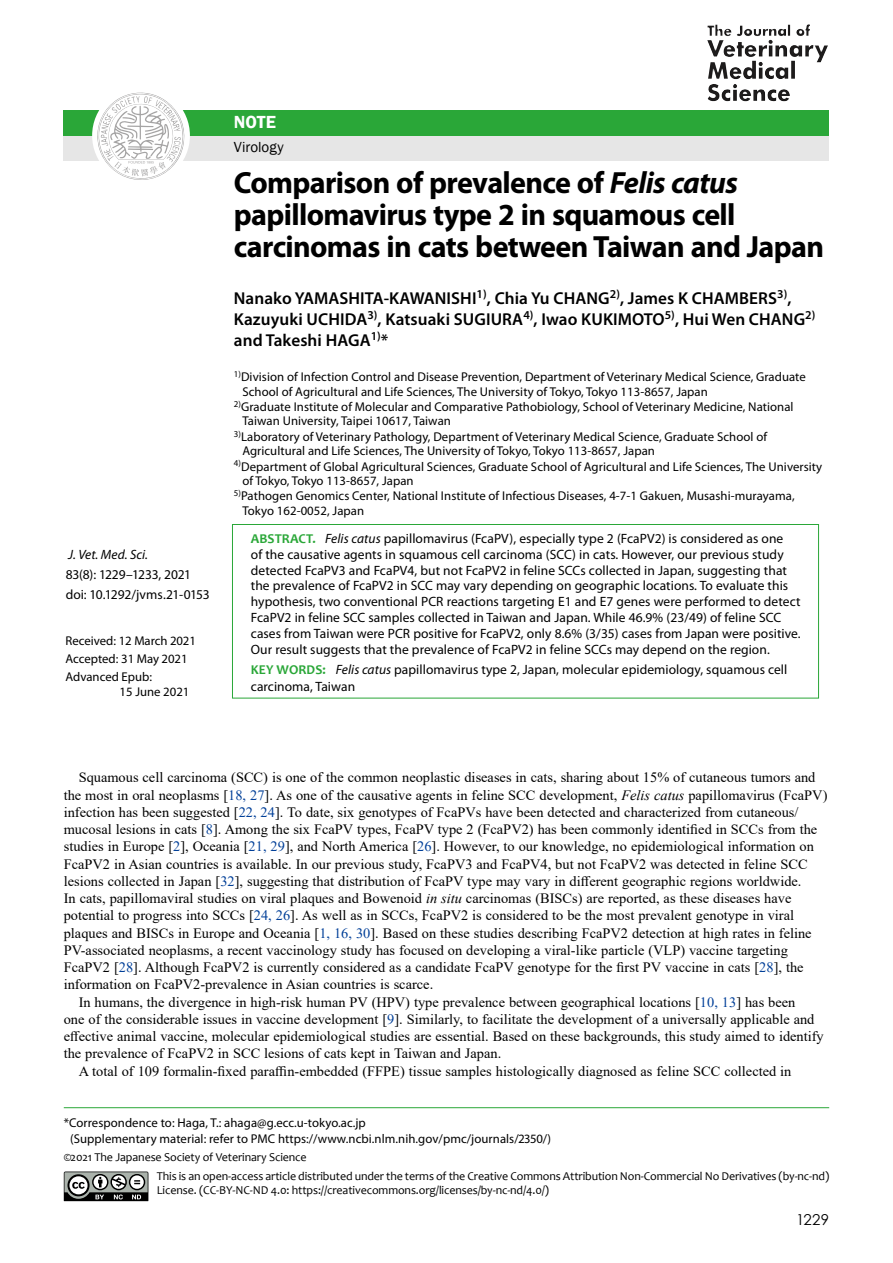
<style>
.page{position:relative;width:893px;height:1263px;background:#fff}
.page>*{position:absolute;margin:0;border:0;box-sizing:border-box;transform-origin:0 0}
.t1{font:700 30.75px/32.2px "Myriad Pro";letter-spacing:-.02em;color:#000}
.t2{font:600 18px "Franklin Gothic";color:#fff}
.t3{font:600 17.25px/21px "Myriad Pro";letter-spacing:.005em;color:#000}
.t4{font:15px "Franklin Gothic";color:#000}
.t5{font:15px "Century Gothic";color:#000}
.t6{font:14.25px "Times New Roman";color:#000}
.t7{font:13.5px/15.8px "Myriad Pro";letter-spacing:.005em;color:#000}
.t8{font:13.5px/20px "Myriad Pro";letter-spacing:-.02em;color:#000}
.t9{font:italic 13.5px "Myriad Pro";color:#000}
.t10{font:12.75px/14.2px "Myriad Pro";letter-spacing:.005em;color:#000}
.t11{font:12px/20px "Candara";letter-spacing:-.01em;color:#000}
.s1{font-style:italic}
.s2{font-family:"Candara";font-weight:700;color:#2aa738}
.s3{color:#003f98}
</style>
<div class="page">
<hr style="left:64px;top:1107px;width:765px;height:1px;background:#2aa738">
<div style="left:64px;top:136px;width:765px;height:25px;background:#e6e6e6"></div>
<div style="left:64px;top:111px;width:765px;height:25px;background:#2aa738"></div>
<div style="left:92px;top:87px;width:98px;height:97px;background:#fff;border-radius:50%"></div>
<svg style="left:94px;top:92px;width:93px;height:88px"></svg>
<img style="left:707px;top:24px;width:106px;height:33px">
<div style="left:232px;top:524px;width:587px;height:174px;border:1px solid #2aa738"></div>
<svg style="left:64px;top:1171px;width:84px;height:30px"></svg>
<p class="t9" style="left:68px;top:546px;width:81px">J. Vet. Med. Sci.</p>
<p class="t8" style="left:66px;top:564px;width:146px">83(8): 1229–1233, 2021 doi: 10.1292/jvms.21-0153</p>
<p class="t10" style="left:66px;top:631px;width:132px;line-height:17.9px">Received: 12 March 2021<br>Accepted: 31 May 2021<br>Advanced Epub:</p>
<p class="t10" style="left:120px;top:685px;width:71px">15 June 2021</p>
<p class="t2" style="left:234px;top:111px;width:44px">NOTE</p>
<p class="t4" style="left:234px;top:138px;width:51px">Virology</p>
<h1 class="t1" style="left:234px;top:165px;width:592px">Comparison of prevalence of <span class="s1">Felis catus </span>papillomavirus type 2 in squamous cell carcinomas in cats between Taiwan and Japan</h1>
<p class="t3" style="left:234px;top:287px;width:583px">Nanako YAMASHITA-KAWANISHI<sup>1)</sup>, Chia Yu CHANG<sup>2)</sup>, James K CHAMBERS<sup>3)</sup>,<br>Kazuyuki UCHIDA<sup>3)</sup>, Katsuaki SUGIURA<sup>4)</sup>, Iwao KUKIMOTO<sup>5)</sup>, Hui Wen CHANG<sup>2) </sup>and Takeshi HAGA<sup>1)</sup>*</p>
<p class="t10" style="left:242px;top:370px;width:565px;text-indent:-9px"><sup>1)</sup>Division of Infection Control and Disease Prevention, Department of Veterinary Medical Science, Graduate<br>School of Agricultural and Life Sciences, The University of Tokyo, Tokyo 113-8657, Japan</p>
<p class="t10" style="left:242px;top:399px;width:553px;text-indent:-9px"><sup>2)</sup>Graduate Institute of Molecular and Comparative Pathobiology, School of Veterinary Medicine, National<br>Taiwan University, Taipei 10617, Taiwan</p>
<p class="t10" style="left:242px;top:429px;width:526px;text-indent:-9px"><sup>3)</sup>Laboratory of Veterinary Pathology, Department of Veterinary Medical Science, Graduate School of<br>Agricultural and Life Sciences, The University of Tokyo, Tokyo 113-8657, Japan</p>
<p class="t10" style="left:242px;top:459px;width:581px;text-indent:-9px"><sup>4)</sup>Department of Global Agricultural Sciences, Graduate School of Agricultural and Life Sciences, The University of Tokyo, Tokyo 113-8657, Japan</p>
<p class="t10" style="left:242px;top:489px;width:554px;text-indent:-9px"><sup>5)</sup>Pathogen Genomics Center, National Institute of Infectious Diseases, 4-7-1 Gakuen, Musashi-murayama,<br>Tokyo 162-0052, Japan</p>
<p class="t7" style="left:251px;top:531px;width:551px"><span class="s2">ABSTRACT.</span> <span class="s1">Felis catus</span> papillomavirus (FcaPV), especially type 2 (FcaPV2) is considered as one<br>of the causative agents in squamous cell carcinoma (SCC) in cats. However, our previous study detected FcaPV3 and FcaPV4, but not FcaPV2 in feline SCCs collected in Japan, suggesting that the prevalence of FcaPV2 in SCC may vary depending on geographic locations. To evaluate this hypothesis, two conventional PCR reactions targeting E1 and E7 genes were performed to detect FcaPV2 in feline SCC samples collected in Taiwan and Japan. While 46.9% (23/49) of feline SCC cases from Taiwan were PCR positive for FcaPV2, only 8.6% (3/35) cases from Japan were positive.<br>Our result suggests that the prevalence of FcaPV2 in feline SCCs may depend on the region.</p>
<p class="t7" style="left:251px;top:661px;width:538px;line-height:16.5px"><span class="s2">KEY WORDS:</span> <span class="s1">Felis catus</span> papillomavirus type 2, Japan, molecular epidemiology, squamous cell carcinoma, Taiwan</p>
<p class="t6" style="left:79px;top:767px;width:738px">Squamous cell carcinoma (SCC) is one of the common neoplastic diseases in cats, sharing about 15% of cutaneous tumors and</p>
<p class="t6" style="left:64px;top:785px;width:765px">the most in oral neoplasms [<span class="s3">18, 27</span>]. As one of the causative agents in feline SCC development, <span class="s1">Felis catus</span> papillomavirus (FcaPV)</p>
<p class="t6" style="left:64px;top:802px;width:736px">infection has been suggested [<span class="s3">22, 24</span>]. To date, six genotypes of FcaPVs have been detected and characterized from cutaneous/</p>
<p class="t6" style="left:64px;top:819px;width:755px">mucosal lesions in cats [<span class="s3">8</span>]. Among the six FcaPV types, FcaPV type 2 (FcaPV2) has been commonly identified in SCCs from the</p>
<p class="t6" style="left:64px;top:836px;width:752px">studies in Europe [<span class="s3">2</span>], Oceania [<span class="s3">21, 29</span>], and North America [<span class="s3">26</span>]. However, to our knowledge, no epidemiological information on</p>
<p class="t6" style="left:64px;top:854px;width:745px">FcaPV2 in Asian countries is available. In our previous study, FcaPV3 and FcaPV4, but not FcaPV2 was detected in feline SCC</p>
<p class="t6" style="left:64px;top:871px;width:739px">lesions collected in Japan [<span class="s3">32</span>], suggesting that distribution of FcaPV type may vary in different geographic regions worldwide.</p>
<p class="t6" style="left:64px;top:888px;width:729px">In cats, papillomaviral studies on viral plaques and Bowenoid <span class="s1">in situ</span> carcinomas (BISCs) are reported, as these diseases have</p>
<p class="t6" style="left:64px;top:905px;width:732px">potential to progress into SCCs [<span class="s3">24, 26</span>]. As well as in SCCs, FcaPV2 is considered to be the most prevalent genotype in viral</p>
<p class="t6" style="left:64px;top:923px;width:749px">plaques and BISCs in Europe and Oceania [<span class="s3">1, 16, 30</span>]. Based on these studies describing FcaPV2 detection at high rates in feline</p>
<p class="t6" style="left:64px;top:940px;width:726px">PV-associated neoplasms, a recent vaccinology study has focused on developing a viral-like particle (VLP) vaccine targeting</p>
<p class="t6" style="left:64px;top:957px;width:741px">FcaPV2 [<span class="s3">28</span>]. Although FcaPV2 is currently considered as a candidate FcaPV genotype for the first PV vaccine in cats [<span class="s3">28</span>], the</p>
<p class="t6" style="left:64px;top:975px;width:371px">information on FcaPV2-prevalence in Asian countries is scarce.</p>
<p class="t6" style="left:79px;top:992px;width:718px">In humans, the divergence in high-risk human PV (HPV) type prevalence between geographical locations [<span class="s3">10, 13</span>] has been</p>
<p class="t6" style="left:64px;top:1009px;width:752px">one of the considerable issues in vaccine development [<span class="s3">9</span>]. Similarly, to facilitate the development of a universally applicable and</p>
<p class="t6" style="left:64px;top:1026px;width:761px">effective animal vaccine, molecular epidemiological studies are essential. Based on these backgrounds, this study aimed to identify</p>
<p class="t6" style="left:64px;top:1044px;width:439px">the prevalence of FcaPV2 in SCC lesions of cats kept in Taiwan and Japan.</p>
<p class="t6" style="left:79px;top:1061px;width:714px">A total of 109 formalin-fixed paraffin-embedded (FFPE) tissue samples histologically diagnosed as feline SCC collected in</p>
<p class="t10" style="left:70px;top:1114px;width:482px;line-height:15.8px;text-indent:-6px">*Correspondence to: Haga, T.: ahaga@g.ecc.u-tokyo.ac.jp<br>(Supplementary material: refer to PMC https://www.ncbi.nlm.nih.gov/pmc/journals/2350/)</p>
<p class="t11" style="left:157px;top:1146px;width:674px;text-indent:-93px">©2021 The Japanese Society of Veterinary Science<br>This is an open-access article distributed under the terms of the Creative Commons Attribution Non-Commercial No Derivatives (by-nc-nd)</p>
<p class="t11" style="left:157px;top:1180px;width:394px">License. (CC-BY-NC-ND 4.0: https://creativecommons.org/licenses/by-nc-nd/4.0/)</p>
<p class="t5" style="left:796px;top:1209px;width:35px">1229</p>
</div>
